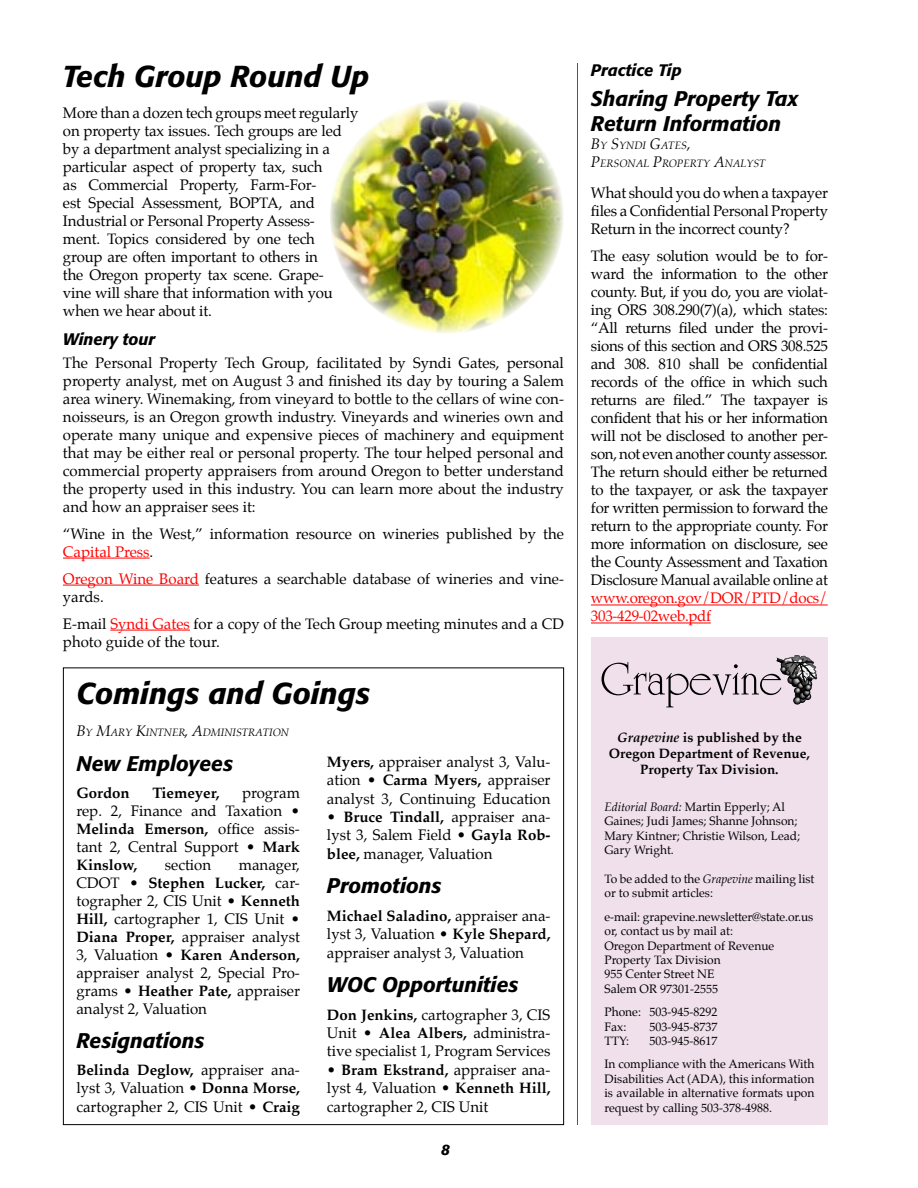
<style>
.page{position:relative;width:918px;height:1188px;background:#fff}
.page>*{position:absolute;margin:0;border:0;box-sizing:border-box;transform-origin:0 0}
.t1{font:italic 500 30px "Formata";color:#000}
.t2{font:italic 500 21px/25.2px "Formata";color:#000}
.t3{font:italic 500 16.5px "Formata";color:#000}
.t4{font:15px/18px "Palatino";color:#000;text-align:justify}
.t5{font:15px/18px "Palatino";letter-spacing:-.02em;color:#f00}
.t6{font:700 15px "Palatino";color:#000}
.t7{font:italic 500 15px "Formata";color:#000}
.t8{font:700 13.5px/16.2px "Palatino";color:#000;text-align:center}
.t9{font:12px/14.4px "Palatino";color:#000}
.t10{font:italic 10.5px/18px "Palatino";color:#000}
.s1{color:#f00}
.s2{font-size:15px}
.s3{font-weight:700}
.s4{font-style:italic}
</style>
<div class="page">
<div style="left:591px;top:638px;width:237px;height:487px;background:#f0e0ec"></div>
<svg style="left:602px;top:655px;width:215px;height:52px"></svg>
<hr style="left:63px;top:558px;width:87px;height:1px;background:#f00">
<hr style="left:63px;top:585px;width:136px;height:1px;background:#f00">
<hr style="left:110px;top:630px;width:80px;height:1px;background:#f00">
<img style="left:330px;top:100px;width:234px;height:234px;border-radius:50%">
<hr style="left:591px;top:605px;width:237px;height:1px;background:#f00">
<hr style="left:591px;top:623px;width:120px;height:1px;background:#f00">
<hr style="left:577px;top:63px;width:1px;height:1062px;background:#565656">
<h1 class="t1" style="left:63px;top:58px;width:308px">Tech Group Round Up</h1>
<p class="t4" style="left:63px;top:105px;width:297px;text-align:left">More than a dozen tech groups meet regularly on property tax issues. Tech groups are led by a department analyst specializing in a particular aspect of property tax, such<br>as Commercial Property, Farm-For-<br>est Special Assessment, BOPTA, and Industrial or Personal Property Assess-<br>ment. Topics considered by one tech<br>group are often important to others in<br>the Oregon property tax scene. Grape-<br>vine will share that information with you when we hear about it.</p>
<p class="t3" style="left:63px;top:329px;width:94px">Winery tour</p>
<p class="t4" style="left:63px;top:355px;width:503px">The Personal Property Tech Group, facilitated by Syndi Gates, personal property analyst, met on August 3 and finished its day by touring a Salem area winery. Winemaking, from vineyard to bottle to the cellars of wine con&shy;noisseurs, is an Oregon growth industry. Vineyards and wineries own and operate many unique and expensive pieces of machinery and equipment that may be either real or personal property. The tour helped personal and commercial property appraisers from around Oregon to better understand the property used in this industry. You can learn more about the industry and how an appraiser sees it:</p>
<p class="t4" style="left:63px;top:526px;width:503px">“Wine in the West,” information resource on wineries published by the<br><span class="s1">Capital Press</span>.</p>
<p class="t4" style="left:63px;top:571px;width:503px"><span class="s1">Oregon Wine Board</span> features a searchable database of wineries and vine&shy;yards.</p>
<p class="t4" style="left:63px;top:616px;width:503px">E-mail <span class="s1">Syndi Gates</span> for a copy of the Tech Group meeting minutes and a CD photo guide of the tour.</p>
<h1 class="t1" style="left:76px;top:675px;width:295px">Comings and Goings</h1>
<p class="t10" style="left:76px;top:724px;width:214px"><span class="s2">B</span>Y <span class="s2">M</span>ARY <span class="s2">K</span>INTNER<span class="s2">, A</span>DMINISTRATION</p>
<h2 class="t2" style="left:76px;top:751px;width:158px">New Employees</h2>
<p class="t6" style="left:76px;top:784px;width:55px">Gordon</p>
<p class="t6" style="left:152px;top:784px;width:69px">Tiemeyer,</p>
<p class="t4" style="left:327px;top:754px;width:225px;line-height:18.5px"><span class="s3">Myers,</span> appraiser analyst 3, Valu&shy;ation • <span class="s3">Carma Myers,</span> appraiser analyst 3, Continuing Education</p>
<p class="t4" style="left:327px;top:809px;width:225px;line-height:18.5px">• <span class="s3">Bruce Tindall,</span> appraiser ana&shy;lyst 3, Salem Field • <span class="s3">Gayla Rob&shy;blee,</span> manager, Valuation</p>
<h2 class="t2" style="left:327px;top:873px;width:116px">Promotions</h2>
<p class="t4" style="left:327px;top:908px;width:225px;line-height:18.5px"><span class="s3">Michael Saladino,</span> appraiser ana&shy;lyst 3, Valuation • <span class="s3">Kyle Shepard, </span>appraiser analyst 3, Valuation</p>
<h2 class="t2" style="left:327px;top:972px;width:193px">WOC Opportunities</h2>
<p class="t4" style="left:327px;top:1006px;width:225px;line-height:18.5px"><span class="s3">Don Jenkins,</span> cartographer 3, CIS Unit • <span class="s3">Alea Albers,</span> administra&shy;tive specialist 1, Program Services</p>
<p class="t4" style="left:327px;top:1062px;width:225px;line-height:18.5px">• <span class="s3">Bram Ekstrand,</span> appraiser ana&shy;lyst 4, Valuation • <span class="s3">Kenneth Hill, </span>cartographer 2, CIS Unit</p>
<p class="t4" style="left:76px;top:785px;width:225px;text-indent:166px">program rep. 2, Finance and Taxation • <span class="s3">Melinda Emerson,</span> office assis&shy;tant 2, Central Support • <span class="s3">Mark Kinslow,</span></p>
<p class="t4" style="left:165px;top:857px;width:48px">section</p>
<p class="t4" style="left:76px;top:857px;width:225px;text-indent:162px">manager, CDOT • <span class="s3">Stephen Lucker,</span> car&shy;tographer 2, CIS Unit • <span class="s3">Kenneth Hill,</span> cartographer 1, CIS Unit • <span class="s3">Diana Proper,</span> appraiser analyst 3, Valuation • <span class="s3">Karen Anderson, </span>appraiser analyst 2, Special Pro&shy;grams • <span class="s3">Heather Pate,</span> appraiser analyst 2, Valuation</p>
<h2 class="t2" style="left:76px;top:1028px;width:130px">Resignations</h2>
<p class="t4" style="left:76px;top:1063px;width:225px"><span class="s3">Belinda Deglow,</span> appraiser ana&shy;lyst 3, Valuation • <span class="s3">Donna Morse, </span>cartographer 2, CIS Unit • <span class="s3">Craig</span></p>
<p class="t7" style="left:441px;top:1140px;width:10px">8</p>
<p class="t3" style="left:591px;top:60px;width:92px">Practice Tip</p>
<h2 class="t2" style="left:591px;top:86px;width:209px">Sharing Property Tax<br>Return Information</h2>
<p class="t10" style="left:591px;top:137px;width:176px"><span class="s2">B</span>Y <span class="s2">S</span>YNDI <span class="s2">G</span>ATES<span class="s2">,<br>P</span>ERSONAL <span class="s2">P</span>ROPERTY <span class="s2">A</span>NALYST</p>
<p class="t4" style="left:591px;top:186px;width:239px">What should you do when a taxpayer files a Confidential Personal Property Return in the incorrect county?</p>
<p class="t4" style="left:591px;top:249px;width:239px">The easy solution would be to for&shy;ward the information to the other county. But, if you do, you are violat&shy;ing ORS 308.290(7)(a), which states: “All returns filed under the provi&shy;sions of this section and ORS 308.525 and 308. 810 shall be confidential records of the office in which such returns are filed.” The taxpayer is confident that his or her information will not be disclosed to another per&shy;son, not even another county assessor.<br>The return should either be returned to the taxpayer, or ask the taxpayer for written permission to forward the return to the appropriate county. For more information on disclosure, see the County Assessment and Taxation Disclosure Manual available online at</p>
<p class="t5" style="left:591px;top:591px;width:238px">www.oregon.gov/DOR/PTD/docs/<br>303-429-02web.pdf</p>
<p class="t8" style="left:609px;top:730px;width:203px"><span class="s4">Grapevine</span> is published by the<br>Oregon Department of Revenue,<br>Property Tax Division.</p>
<p class="t9" style="left:604px;top:801px;width:197px"><span class="s4">Editorial Board:</span> Martin Epperly; Al<br>Gaines; Judi James; Shanne Johnson;<br>Mary Kintner; Christie Wilson, Lead;<br>Gary Wright.</p>
<p class="t9" style="left:604px;top:873px;width:211px">To be added to the <span class="s4">Grapevine</span> mailing list or to submit articles:</p>
<p class="t9" style="left:604px;top:910px;width:210px">e-mail: grapevine.newsletter@state.or.us or, contact us by mail at:<br>Oregon Department of Revenue<br>Property Tax Division<br>955 Center Street NE<br>Salem OR 97301-2555</p>
<p class="t9" style="left:604px;top:1006px;width:114px">Phone: 503-945-8292<br>Fax:</p>
<p class="t9" style="left:649px;top:1020px;width:69px">503-945-8737</p>
<p class="t9" style="left:604px;top:1035px;width:26px">TTY:</p>
<p class="t9" style="left:604px;top:1030px;width:212px;line-height:23.4px;text-indent:45px">503-945-8617<br>In compliance with the Americans With</p>
<p class="t9" style="left:604px;top:1072px;width:212px;text-align:justify">Disabilities Act (ADA), this information is available in alternative formats upon request by calling 503-378-4988.</p>
</div>
